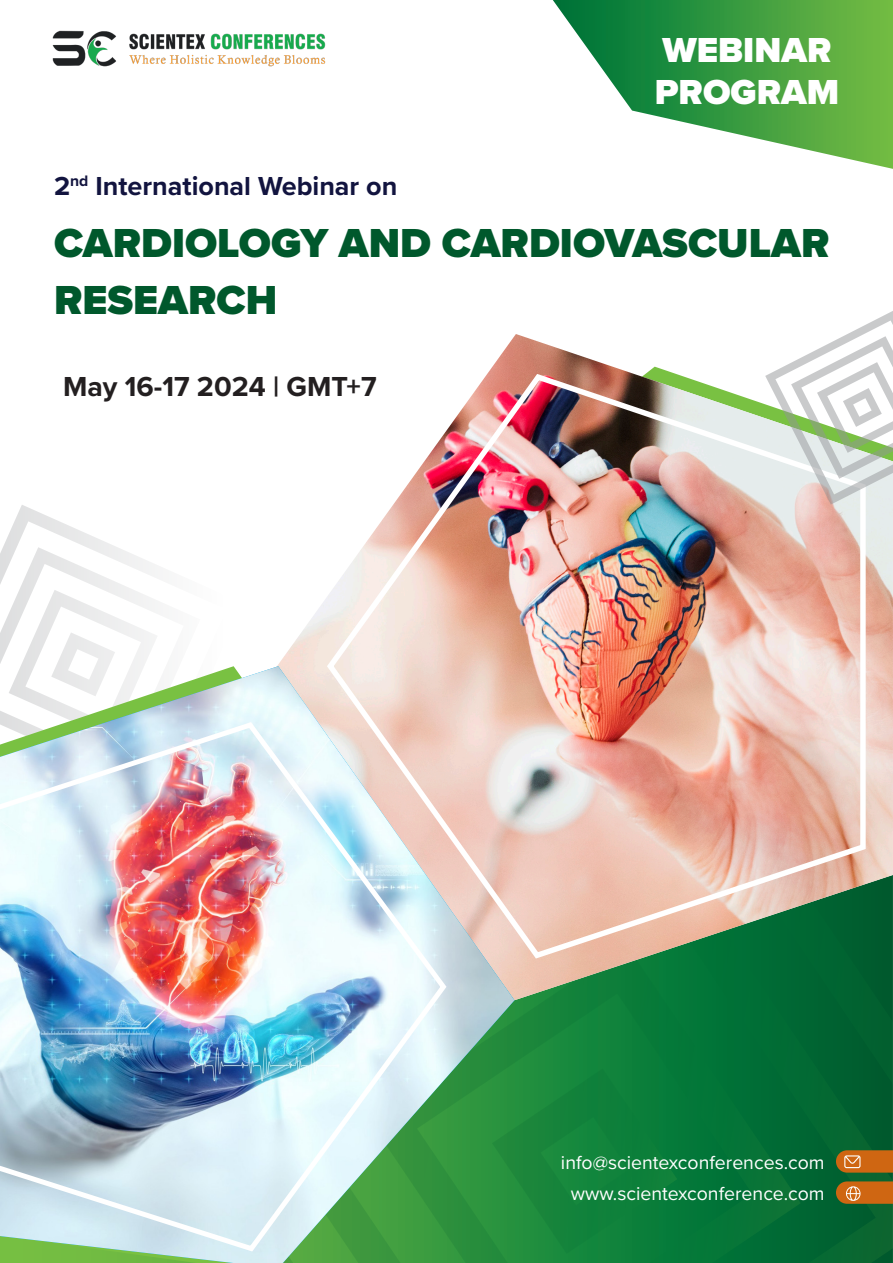
<style>
.page{position:relative;width:893px;height:1263px;background:#fff}
.page>*{position:absolute;margin:0;border:0;box-sizing:border-box;transform-origin:0 0}
.Speaker_Profile{font:900 42px/57px "Proxima Nova";color:#00582c}
.Speaker_Profile-2{font:900 36px "Proxima Nova";color:#fff}
.Bio-New-Text{font:700 28.5px "Proxima Nova";color:#231f20}
.Speaker_Profile-3{font:700 27px "Proxima Nova";color:#12143f}
.Speaker_Profile-4{font:19.5px "Proxima Nova";color:#fff}
</style>
<div class="page">
<svg style="left:3px;top:505px;width:113px;height:42px"></svg>
<svg style="left:0;top:547px;width:158px;height:117px"></svg>
<svg style="left:9px;top:590px;width:149px;height:76px"></svg>
<svg style="left:801px;top:1000px;width:92px;height:263px;background:#026230"></svg>
<svg style="left:514px;top:1000px;width:287px;height:263px;background:#067637"></svg>
<svg style="left:514px;top:1068px;width:163px;height:186px;background:#12833b"></svg>
<img style="left:277px;top:334px;width:616px;height:666px">
<img style="left:323px;top:371px;width:545px;height:591px">
<img style="left:52px;top:30px;width:274px;height:37px">
<img style="left:0;top:666px;width:514px;height:597px">
<img style="left:0;top:719px;width:450px;height:535px">
<svg style="left:553px;top:0;width:340px;height:169px"></svg>
<svg style="left:765px;top:311px;width:128px;height:194px"></svg>
<svg style="left:836px;top:1181px;width:57px;height:23px"></svg>
<svg style="left:836px;top:1150px;width:57px;height:22px"></svg>
<p class="Speaker_Profile-3" style="left:54px;top:165px;width:345px">2<sup>nd</sup> International Webinar on</p>
<p class="Speaker_Profile-2" style="left:662px;top:23px;width:171px">WEBINAR</p>
<p class="Speaker_Profile-2" style="left:655px;top:65px;width:186px">PROGRAM</p>
<p class="Speaker_Profile" style="left:54px;top:214px;width:777px">CARDIOLOGY AND CARDIOVASCULAR<br>RESEARCH</p>
<p class="Bio-New-Text" style="left:63px;top:366px;width:315px">May 16-17 2024 | GMT+7</p>
<p class="Speaker_Profile-4" style="left:561px;top:1148px;width:265px">info@scientexconferences.com</p>
<p class="Speaker_Profile-4" style="left:571px;top:1179px;width:255px">www.scientexconference.com</p>
</div>
